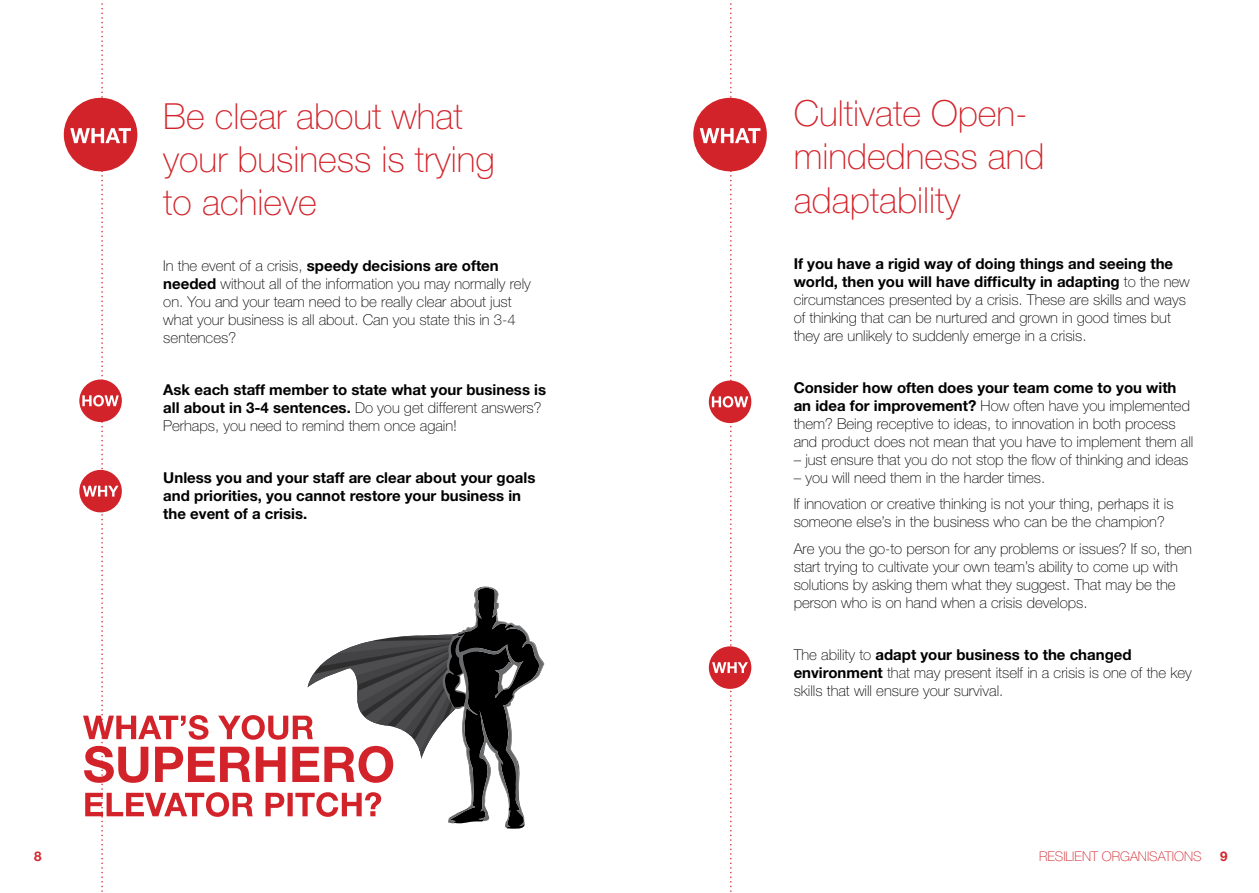
<style>
.page{position:relative;width:1259px;height:893px;background:#fff}
.page>*{position:absolute;margin:0;border:0;box-sizing:border-box;transform-origin:0 0}
.t1{font:100 36px/43.2px "Helvetica Neue";color:#d2232a}
.t2{font:100 15px/18px "Helvetica Neue";color:#000}
.t3{font:700 15px/18px "Helvetica Neue";color:#000}
.t4{font:100 13.35px "Helvetica Neue";color:#d2232a}
.t5{font:700 13.35px "Helvetica Neue";color:#d2232a}
.s1{font-weight:700}
.s2{font-weight:100}
</style>
<div class="page">
<div style="left:64px;top:98px;width:73px;height:73px;background:#d2232a;border-radius:50%"></div>
<svg style="left:70px;top:0;width:474px;height:892px"></svg>
<div style="left:693px;top:98px;width:74px;height:73px;background:#d2232a;border-radius:50%"></div>
<svg style="left:699px;top:0;width:61px;height:892px"></svg>
<h1 class="t1" style="left:163px;top:94px;width:333px">Be clear about what your business is trying to achieve</h1>
<p class="t2" style="left:163px;top:257px;width:369px">In the event of a crisis, <span class="s1">speedy decisions are often needed</span> without all of the information you may normally rely on. You and your team need to be really clear about just what your business is all about. Can you state this in 3-4 sentences?</p>
<p class="t3" style="left:163px;top:381px;width:384px">Ask each staff member to state what your business is all about in 3-4 sentences. <span class="s2">Do you get different answers?<br>Perhaps, you need to remind them once again!</span></p>
<p class="t3" style="left:163px;top:469px;width:373px">Unless you and your staff are clear about your goals and priorities, you cannot restore your business in the event of a crisis.</p>
<h1 class="t1" style="left:793px;top:92px;width:252px">Cultivate Open&shy;mindedness and adaptability</h1>
<p class="t2" style="left:793px;top:255px;width:398px"><span class="s1">If you have a rigid way of doing things and seeing the world, then you will have difficulty in adapting</span> to the new circumstances presented by a crisis. These are skills and ways of thinking that can be nurtured and grown in good times but they are unlikely to suddenly emerge in a crisis.</p>
<p class="t2" style="left:793px;top:379px;width:401px"><span class="s1">Consider how often does your team come to you with an idea for improvement?</span> How often have you implemented them? Being receptive to ideas, to innovation in both process and product does not mean that you have to implement them all</p>
<p class="t2" style="left:793px;top:451px;width:396px">– just ensure that you do not stop the flow of thinking and ideas</p>
<p class="t2" style="left:793px;top:464px;width:381px;line-height:26.5px">– you will need them in the harder times.<br>If innovation or creative thinking is not your thing, perhaps it is</p>
<p class="t2" style="left:793px;top:509px;width:400px;line-height:26.5px">someone else’s in the business who can be the champion?<br>Are you the go-to person for any problems or issues? If so, then</p>
<p class="t2" style="left:793px;top:558px;width:386px">start trying to cultivate your own team’s ability to come up with solutions by asking them what they suggest. That may be the person who is on hand when a crisis develops.</p>
<p class="t2" style="left:793px;top:646px;width:399px">The ability to <span class="s1">adapt your business to the changed environment</span> that may present itself in a crisis is one of the key skills that will ensure your survival.</p>
<p class="t5" style="left:34px;top:848px;width:9px">8</p>
<p class="t4" style="left:1039px;top:849px;width:164px">RESILIENT ORGANISATIONS</p>
<p class="t5" style="left:1220px;top:848px;width:9px">9</p>
</div>
